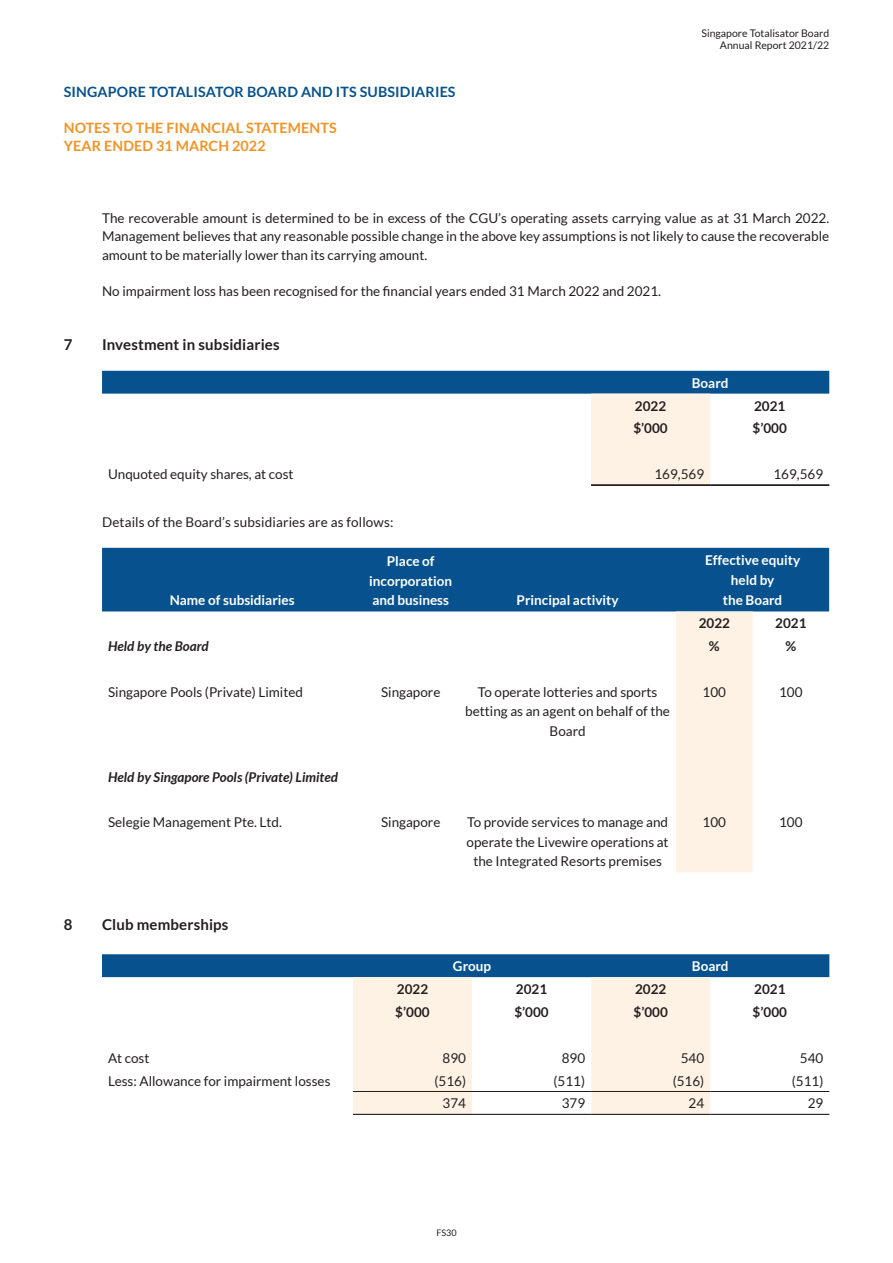
<style>
.page{position:relative;width:893px;height:1263px;background:#fff}
.page>*{position:absolute;margin:0;border:0;box-sizing:border-box;transform-origin:0 0}
.t1{font:700 15px "Lato";letter-spacing:.01em;color:#231f20}
.t2{font:700 14.25px/18px "Lato";letter-spacing:.01em;color:#f49222}
.t3{font:700 14.25px "Lato";letter-spacing:.01em;color:#07528e}
.t4{font:13.5px/19.5px "Lato";color:#231f20;text-align:center}
.Table_Text{font:700 13.5px/19.5px "Lato";color:#fff;text-align:center}
.Table_Text-2{font:700 13.5px "Lato";color:#231f20}
.t5{font:italic 700 13.5px "Lato";color:#231f20}
.t6{font:10.5px/12px "Lato";color:#231f20;text-align:right}
.t7{font:9px "Lato";color:#231f20}
</style>
<div class="page">
<div style="left:102px;top:954px;width:727px;height:23px;background:#07528e"></div>
<svg style="left:353px;top:977px;width:357px;height:137px;fill:#fef2e4"></svg>
<hr style="left:353px;top:1114px;width:119px;height:1px;background:#231f20">
<hr style="left:472px;top:1114px;width:119px;height:1px;background:#231f20">
<hr style="left:591px;top:1114px;width:119px;height:1px;background:#231f20">
<hr style="left:710px;top:1114px;width:119px;height:1px;background:#231f20">
<hr style="left:353px;top:1091px;width:119px;height:1px;background:#231f20">
<hr style="left:472px;top:1091px;width:119px;height:1px;background:#231f20">
<hr style="left:591px;top:1091px;width:119px;height:1px;background:#231f20">
<hr style="left:710px;top:1091px;width:119px;height:1px;background:#231f20">
<div style="left:102px;top:548px;width:727px;height:63px;background:#07528e"></div>
<div style="left:676px;top:611px;width:77px;height:261px;background:#fef2e4"></div>
<svg style="left:102px;top:371px;width:727px;height:113px"></svg>
<hr style="left:591px;top:484px;width:119px;height:1px;background:#231f20">
<hr style="left:591px;top:485px;width:119px;height:1px;background:#231f20">
<hr style="left:710px;top:484px;width:119px;height:1px;background:#231f20">
<hr style="left:710px;top:485px;width:119px;height:1px;background:#231f20">
<p class="t3" style="left:64px;top:83px;width:393px">SINGAPORE TOTALISATOR BOARD AND ITS SUBSIDIARIES</p>
<p class="t2" style="left:64px;top:118px;width:274px">NOTES TO THE FINANCIAL STATEMENTS<br>YEAR ENDED 31 MARCH 2022</p>
<p class="t6" style="left:701px;top:27px;width:129px">Singapore Totalisator Board<br>Annual Report 2021/22</p>
<p class="t4" style="left:102px;top:209px;width:729px;line-height:18px;text-align:justify">The recoverable amount is determined to be in excess of the CGU’s operating assets carrying value as at 31 March 2022.<br>Management believes that any reasonable possible change in the above key assumptions is not likely to cause the recoverable amount to be materially lower than its carrying amount.</p>
<p class="t4" style="left:102px;top:281px;width:560px">No impairment loss has been recognised for the financial years ended 31 March 2022 and 2021.</p>
<p class="t1" style="left:64px;top:335px;width:10px">7</p>
<p class="t1" style="left:102px;top:335px;width:179px">Investment in subsidiaries</p>
<p class="Table_Text" style="left:692px;top:373px;width:38px">Board</p>
<p class="Table_Text-2" style="left:635px;top:398px;width:33px">2022</p>
<p class="Table_Text-2" style="left:754px;top:398px;width:33px">2021</p>
<p class="Table_Text-2" style="left:633px;top:421px;width:36px">$’000</p>
<p class="Table_Text-2" style="left:752px;top:421px;width:36px">$’000</p>
<p class="t4" style="left:108px;top:464px;width:187px">Unquoted equity shares, at cost</p>
<p class="t4" style="left:654px;top:464px;width:51px">169,569</p>
<p class="t4" style="left:773px;top:464px;width:51px">169,569</p>
<p class="t4" style="left:102px;top:512px;width:293px">Details of the Board’s subsidiaries are as follows:</p>
<p class="Table_Text" style="left:170px;top:591px;width:126px">Name of subsidiaries</p>
<p class="Table_Text" style="left:369px;top:552px;width:84px">Place of incorporation and business</p>
<p class="Table_Text" style="left:517px;top:591px;width:103px">Principal activity</p>
<p class="Table_Text" style="left:705px;top:550px;width:97px">Effective equity</p>
<p class="Table_Text" style="left:731px;top:570px;width:45px">held by</p>
<p class="Table_Text" style="left:723px;top:591px;width:61px">the Board</p>
<p class="Table_Text-2" style="left:699px;top:616px;width:33px">2022</p>
<p class="Table_Text-2" style="left:775px;top:616px;width:33px">2021</p>
<p class="t5" style="left:108px;top:638px;width:102px">Held by the Board</p>
<p class="Table_Text-2" style="left:709px;top:638px;width:12px">%</p>
<p class="Table_Text-2" style="left:785px;top:638px;width:12px">%</p>
<p class="t4" style="left:108px;top:682px;width:197px">Singapore Pools (Private) Limited</p>
<p class="t4" style="left:381px;top:682px;width:61px">Singapore</p>
<p class="t4" style="left:465px;top:682px;width:206px">To operate lotteries and sports betting as an agent on behalf of the<br>Board</p>
<p class="t4" style="left:703px;top:682px;width:25px">100</p>
<p class="t4" style="left:779px;top:682px;width:25px">100</p>
<p class="t5" style="left:108px;top:769px;width:231px">Held by Singapore Pools (Private) Limited</p>
<p class="t4" style="left:108px;top:813px;width:175px">Selegie Management Pte. Ltd.</p>
<p class="t4" style="left:381px;top:813px;width:61px">Singapore</p>
<p class="t4" style="left:467px;top:813px;width:204px">To provide services to manage and operate the Livewire operations at the Integrated Resorts premises</p>
<p class="t4" style="left:703px;top:813px;width:25px">100</p>
<p class="t4" style="left:779px;top:813px;width:25px">100</p>
<p class="t1" style="left:64px;top:916px;width:10px">8</p>
<p class="t1" style="left:102px;top:916px;width:128px">Club memberships</p>
<p class="Table_Text" style="left:453px;top:956px;width:40px">Group</p>
<p class="Table_Text" style="left:692px;top:956px;width:38px">Board</p>
<p class="Table_Text-2" style="left:397px;top:981px;width:33px">2022</p>
<p class="Table_Text-2" style="left:516px;top:981px;width:33px">2021</p>
<p class="Table_Text-2" style="left:635px;top:981px;width:33px">2022</p>
<p class="Table_Text-2" style="left:754px;top:981px;width:33px">2021</p>
<p class="Table_Text-2" style="left:395px;top:1004px;width:36px">$’000</p>
<p class="Table_Text-2" style="left:514px;top:1004px;width:36px">$’000</p>
<p class="Table_Text-2" style="left:633px;top:1004px;width:36px">$’000</p>
<p class="Table_Text-2" style="left:753px;top:1004px;width:36px">$’000</p>
<p class="t4" style="left:108px;top:1048px;width:43px">At cost</p>
<p class="t4" style="left:443px;top:1048px;width:25px">890</p>
<p class="t4" style="left:562px;top:1048px;width:25px">890</p>
<p class="t4" style="left:681px;top:1048px;width:25px">540</p>
<p class="t4" style="left:800px;top:1048px;width:25px">540</p>
<p class="t4" style="left:108px;top:1071px;width:224px">Less: Allowance for impairment losses</p>
<p class="t4" style="left:434px;top:1071px;width:33px">(516)</p>
<p class="t4" style="left:554px;top:1071px;width:33px">(511)</p>
<p class="t4" style="left:673px;top:1071px;width:33px">(516)</p>
<p class="t4" style="left:792px;top:1071px;width:33px">(511)</p>
<p class="t4" style="left:443px;top:1094px;width:25px">374</p>
<p class="t4" style="left:562px;top:1094px;width:25px">379</p>
<p class="t4" style="left:689px;top:1094px;width:17px">24</p>
<p class="t4" style="left:808px;top:1094px;width:17px">29</p>
<p class="t7" style="left:436px;top:1228px;width:22px">FS30</p>
</div>
